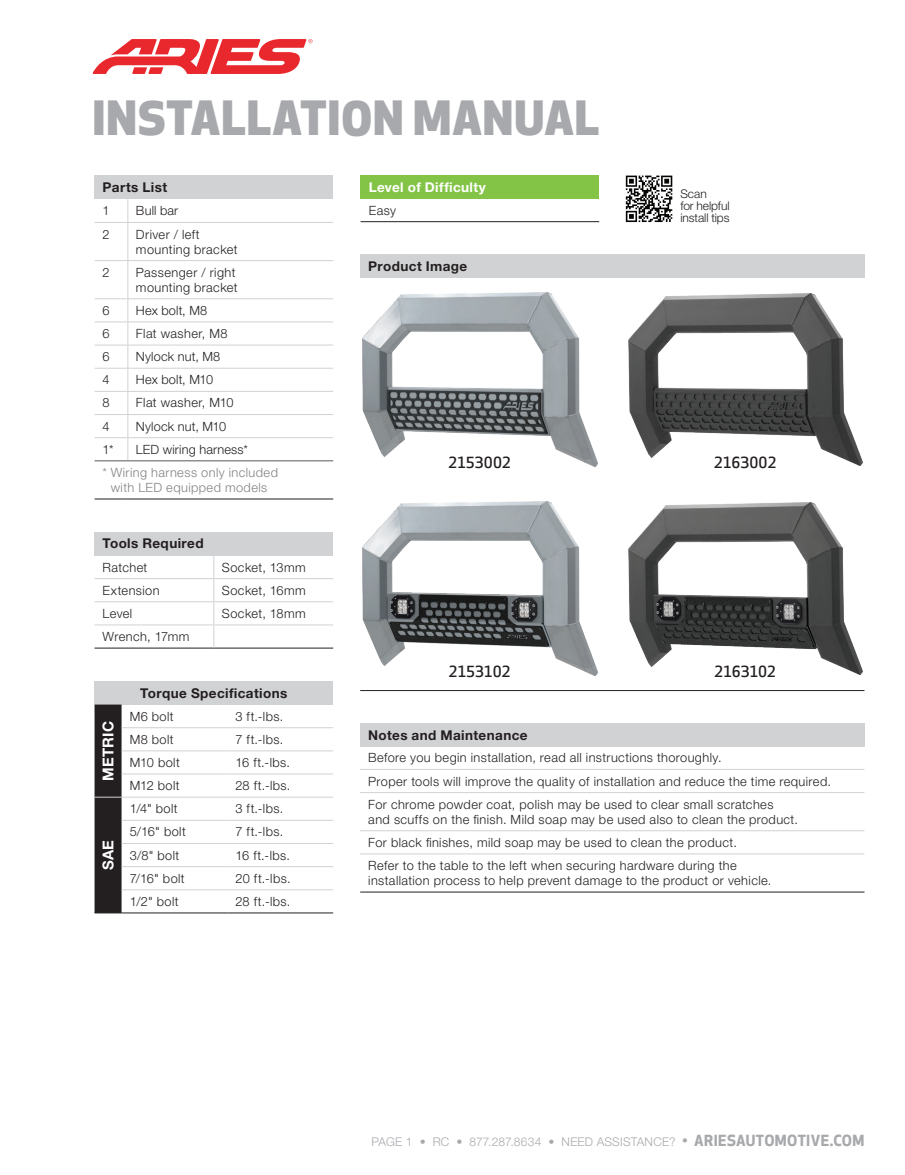
<style>
.page{position:relative;width:905px;height:1175px;background:#fff}
.page>*{position:absolute;margin:0;border:0;box-sizing:border-box;transform-origin:0 0}
.t1{font:800 46.05px "Apex New";letter-spacing:.02em;color:#a8a9ad}
.t2{font:500 15px "Apex New";letter-spacing:-.01em;color:#231f20}
.t3{font:700 15px "Helvetica Neue LT Std";letter-spacing:.02em;color:#fff}
.t4{font:700 13.5px "Helvetica Neue LT Std";letter-spacing:.03em;color:#231f20}
.t5{font:700 13.5px "Helvetica Neue LT Std";letter-spacing:.03em;color:#fff}
.t6{font:300 12.75px/23.1px "Helvetica Neue LT Std";letter-spacing:.03em;color:#231f20}
.t7{font:300 12.75px/15px "Helvetica Neue LT Std";letter-spacing:.035em;color:#808285;text-align:center}
.t8{font:300 12.75px "Helvetica Neue LT Std";letter-spacing:.01em;color:#231f20}
.t9{font:300 12px "Helvetica Neue LT Std";letter-spacing:.02em;color:#a8a9ad}
.t10{font:300 12px/12px "Helvetica Neue LT Std";letter-spacing:-.005em;color:#231f20}
.s1{font-family:"Apex New";font-weight:500;font-size:15px}
.s2{font-family:"Apex New";font-weight:700;font-size:15px}
</style>
<div class="page">
<div style="left:360px;top:176px;width:239px;height:23px;background:#83c447"></div>
<hr style="left:360px;top:221px;width:239px;height:1px;background:#231f20">
<div style="left:94px;top:176px;width:239px;height:23px;background:#d1d2d4"></div>
<hr style="left:94px;top:222px;width:34px;height:1px;background:#d1d2d4">
<hr style="left:128px;top:222px;width:205px;height:1px;background:#d1d2d4">
<hr style="left:94px;top:260px;width:34px;height:1px;background:#d1d2d4">
<hr style="left:128px;top:260px;width:205px;height:1px;background:#d1d2d4">
<hr style="left:94px;top:298px;width:34px;height:1px;background:#d1d2d4">
<hr style="left:128px;top:298px;width:205px;height:1px;background:#d1d2d4">
<hr style="left:94px;top:321px;width:34px;height:1px;background:#d1d2d4">
<hr style="left:128px;top:321px;width:205px;height:1px;background:#d1d2d4">
<hr style="left:94px;top:345px;width:34px;height:1px;background:#d1d2d4">
<hr style="left:128px;top:345px;width:205px;height:1px;background:#d1d2d4">
<hr style="left:94px;top:368px;width:34px;height:1px;background:#d1d2d4">
<hr style="left:128px;top:368px;width:205px;height:1px;background:#d1d2d4">
<hr style="left:94px;top:391px;width:34px;height:1px;background:#d1d2d4">
<hr style="left:128px;top:391px;width:205px;height:1px;background:#d1d2d4">
<hr style="left:94px;top:414px;width:34px;height:1px;background:#d1d2d4">
<hr style="left:128px;top:414px;width:205px;height:1px;background:#d1d2d4">
<hr style="left:94px;top:437px;width:34px;height:1px;background:#d1d2d4">
<hr style="left:128px;top:437px;width:205px;height:1px;background:#d1d2d4">
<svg style="left:127px;top:199px;width:1px;height:23px"></svg>
<hr style="left:127px;top:223px;width:1px;height:37px;background:#d1d2d4">
<hr style="left:127px;top:261px;width:1px;height:37px;background:#d1d2d4">
<svg style="left:127px;top:299px;width:1px;height:161px"></svg>
<hr style="left:94px;top:460px;width:34px;height:1px;background:#57585a">
<hr style="left:128px;top:460px;width:205px;height:1px;background:#57585a">
<hr style="left:94px;top:498px;width:34px;height:1px;background:#231f20">
<hr style="left:128px;top:498px;width:205px;height:1px;background:#231f20">
<div style="left:94px;top:532px;width:239px;height:23px;background:#d1d2d4"></div>
<hr style="left:94px;top:578px;width:120px;height:1px;background:#d1d2d4">
<hr style="left:214px;top:578px;width:119px;height:1px;background:#d1d2d4">
<hr style="left:94px;top:601px;width:120px;height:1px;background:#d1d2d4">
<hr style="left:214px;top:601px;width:119px;height:1px;background:#d1d2d4">
<hr style="left:94px;top:624px;width:120px;height:1px;background:#d1d2d4">
<hr style="left:214px;top:624px;width:119px;height:1px;background:#d1d2d4">
<hr style="left:94px;top:647px;width:120px;height:1px;background:#231f20">
<hr style="left:214px;top:647px;width:119px;height:1px;background:#231f20">
<svg style="left:213px;top:555px;width:1px;height:92px"></svg>
<svg style="left:626px;top:176px;width:46px;height:46px"></svg>
<svg style="left:92px;top:39px;width:220px;height:35px"></svg>
<div style="left:360px;top:254px;width:504px;height:24px;background:#d1d2d4"></div>
<hr style="left:360px;top:690px;width:504px;height:1px;background:#231f20">
<img style="left:362px;top:292px;width:236px;height:175px">
<img style="left:362px;top:501px;width:236px;height:175px">
<img style="left:628px;top:293px;width:235px;height:173px">
<img style="left:628px;top:502px;width:235px;height:173px">
<div style="left:94px;top:681px;width:239px;height:23px;background:#d1d2d4"></div>
<hr style="left:122px;top:796px;width:105px;height:1px;background:#d1d2d4">
<hr style="left:227px;top:796px;width:106px;height:1px;background:#d1d2d4">
<hr style="left:122px;top:727px;width:105px;height:1px;background:#d1d2d4">
<hr style="left:227px;top:727px;width:106px;height:1px;background:#d1d2d4">
<hr style="left:122px;top:820px;width:105px;height:1px;background:#d1d2d4">
<hr style="left:227px;top:820px;width:106px;height:1px;background:#d1d2d4">
<hr style="left:122px;top:750px;width:105px;height:1px;background:#d1d2d4">
<hr style="left:227px;top:750px;width:106px;height:1px;background:#d1d2d4">
<hr style="left:122px;top:843px;width:105px;height:1px;background:#d1d2d4">
<hr style="left:227px;top:843px;width:106px;height:1px;background:#d1d2d4">
<hr style="left:122px;top:773px;width:105px;height:1px;background:#d1d2d4">
<hr style="left:227px;top:773px;width:106px;height:1px;background:#d1d2d4">
<hr style="left:122px;top:866px;width:105px;height:1px;background:#d1d2d4">
<hr style="left:227px;top:866px;width:106px;height:1px;background:#d1d2d4">
<hr style="left:122px;top:889px;width:105px;height:1px;background:#d1d2d4">
<hr style="left:227px;top:889px;width:106px;height:1px;background:#d1d2d4">
<svg style="left:94px;top:704px;width:28px;height:209px;background:#2b2829"></svg>
<hr style="left:122px;top:912px;width:105px;height:1px;background:#231f20">
<hr style="left:227px;top:912px;width:106px;height:1px;background:#231f20">
<div style="left:360px;top:723px;width:504px;height:24px;background:#d1d2d4"></div>
<hr style="left:360px;top:769px;width:504px;height:1px;background:#d1d2d4">
<hr style="left:360px;top:792px;width:504px;height:1px;background:#d1d2d4">
<hr style="left:360px;top:830px;width:504px;height:1px;background:#d1d2d4">
<hr style="left:360px;top:853px;width:504px;height:1px;background:#d1d2d4">
<hr style="left:360px;top:891px;width:504px;height:1px;background:#231f20">
<h1 class="t1" style="left:93px;top:93px;width:508px">INSTALLATION MANUAL</h1>
<p class="t4" style="left:103px;top:179px;width:66px">Parts List</p>
<p class="t6" style="left:103px;top:199px;width:9px">1</p>
<p class="t6" style="left:136px;top:199px;width:44px">Bull bar</p>
<p class="t6" style="left:103px;top:222px;width:9px">2</p>
<p class="t6" style="left:136px;top:226px;width:103px;line-height:15px">Driver / left mounting bracket</p>
<p class="t6" style="left:103px;top:260px;width:9px">2</p>
<p class="t6" style="left:136px;top:264px;width:103px;line-height:15px">Passenger / right mounting bracket</p>
<p class="t6" style="left:103px;top:298px;width:9px">6</p>
<p class="t6" style="left:136px;top:298px;width:73px">Hex bolt, M8</p>
<p class="t6" style="left:103px;top:322px;width:9px">6</p>
<p class="t6" style="left:136px;top:322px;width:93px">Flat washer, M8</p>
<p class="t6" style="left:103px;top:345px;width:9px">6</p>
<p class="t6" style="left:136px;top:345px;width:86px">Nylock nut, M8</p>
<p class="t6" style="left:103px;top:368px;width:9px">4</p>
<p class="t8" style="left:136px;top:372px;width:79px">Hex bolt, M10</p>
<p class="t6" style="left:103px;top:391px;width:9px">8</p>
<p class="t6" style="left:136px;top:391px;width:99px">Flat washer, M10</p>
<p class="t6" style="left:103px;top:414px;width:9px">4</p>
<p class="t8" style="left:136px;top:418px;width:92px">Nylock nut, M10</p>
<p class="t6" style="left:103px;top:437px;width:13px">1*</p>
<p class="t6" style="left:136px;top:437px;width:114px">LED wiring harness*</p>
<p class="t7" style="left:103px;top:464px;width:177px">* Wiring harness only included with LED equipped models</p>
<p class="t4" style="left:103px;top:535px;width:102px">Tools Required</p>
<p class="t6" style="left:103px;top:555px;width:46px">Ratchet</p>
<p class="t6" style="left:222px;top:555px;width:85px">Socket, 13mm</p>
<p class="t6" style="left:103px;top:578px;width:58px">Extension</p>
<p class="t6" style="left:222px;top:578px;width:85px">Socket, 16mm</p>
<p class="t6" style="left:103px;top:601px;width:31px">Level</p>
<p class="t6" style="left:222px;top:601px;width:85px">Socket, 18mm</p>
<p class="t6" style="left:103px;top:624px;width:88px">Wrench, 17mm</p>
<p class="t4" style="left:140px;top:684px;width:148px">Torque Specifications</p>
<p class="t5" style="left:368px;top:179px;width:119px">Level of Difficulty</p>
<p class="t6" style="left:368px;top:198px;width:29px">Easy</p>
<p class="t4" style="left:368px;top:258px;width:100px">Product Image</p>
<p class="t2" style="left:448px;top:454px;width:64px">2153002</p>
<p class="t2" style="left:448px;top:663px;width:63px">2153102</p>
<p class="t10" style="left:680px;top:187px;width:51px">Scan<br>for helpful install tips</p>
<p class="t2" style="left:714px;top:454px;width:64px">2163002</p>
<p class="t2" style="left:714px;top:663px;width:63px">2163102</p>
<p class="t3" style="left:99px;top:781px;width:62px;rotate:-90deg">METRIC</p>
<p class="t3" style="left:99px;top:870px;width:32px;rotate:-90deg">SAE</p>
<p class="t6" style="left:130px;top:704px;width:46px">M6 bolt</p>
<p class="t6" style="left:235px;top:704px;width:49px">3 ft.-lbs.</p>
<p class="t6" style="left:130px;top:727px;width:46px">M8 bolt</p>
<p class="t6" style="left:235px;top:727px;width:49px">7 ft.-lbs.</p>
<p class="t6" style="left:130px;top:750px;width:52px">M10 bolt</p>
<p class="t6" style="left:235px;top:750px;width:56px">16 ft.-lbs.</p>
<p class="t6" style="left:130px;top:773px;width:51px">M12 bolt</p>
<p class="t6" style="left:235px;top:773px;width:57px">28 ft.-lbs.</p>
<p class="t6" style="left:130px;top:797px;width:50px">1/4" bolt</p>
<p class="t6" style="left:235px;top:797px;width:49px">3 ft.-lbs.</p>
<p class="t6" style="left:130px;top:820px;width:58px">5/16" bolt</p>
<p class="t6" style="left:235px;top:820px;width:49px">7 ft.-lbs.</p>
<p class="t6" style="left:130px;top:843px;width:51px">3/8" bolt</p>
<p class="t6" style="left:235px;top:843px;width:56px">16 ft.-lbs.</p>
<p class="t6" style="left:130px;top:866px;width:57px">7/16" bolt</p>
<p class="t6" style="left:235px;top:866px;width:57px">20 ft.-lbs.</p>
<p class="t6" style="left:130px;top:889px;width:50px">1/2" bolt</p>
<p class="t6" style="left:235px;top:889px;width:57px">28 ft.-lbs.</p>
<p class="t4" style="left:368px;top:727px;width:161px">Notes and Maintenance</p>
<p class="t6" style="left:368px;top:746px;width:464px">Before you begin installation, read all instructions thoroughly.<br>Proper tools will improve the quality of installation and reduce the time required.<br>For chrome powder coat, polish may be used to clear small scratches</p>
<p class="t6" style="left:368px;top:807px;width:431px">and scuffs on the finish. Mild soap may be used also to clean the product.<br>For black finishes, mild soap may be used to clean the product.<br>Refer to the table to the left when securing hardware during the</p>
<p class="t6" style="left:368px;top:868px;width:404px">installation process to help prevent damage to the product or vehicle.</p>
<p class="t9" style="left:371px;top:1134px;width:494px">PAGE 1 • RC • 877.287.8634 • NEED ASSISTANCE? <span class="s1">•</span> <span class="s2">ARIESAUTOMOTIVE.COM</span></p>
</div>
